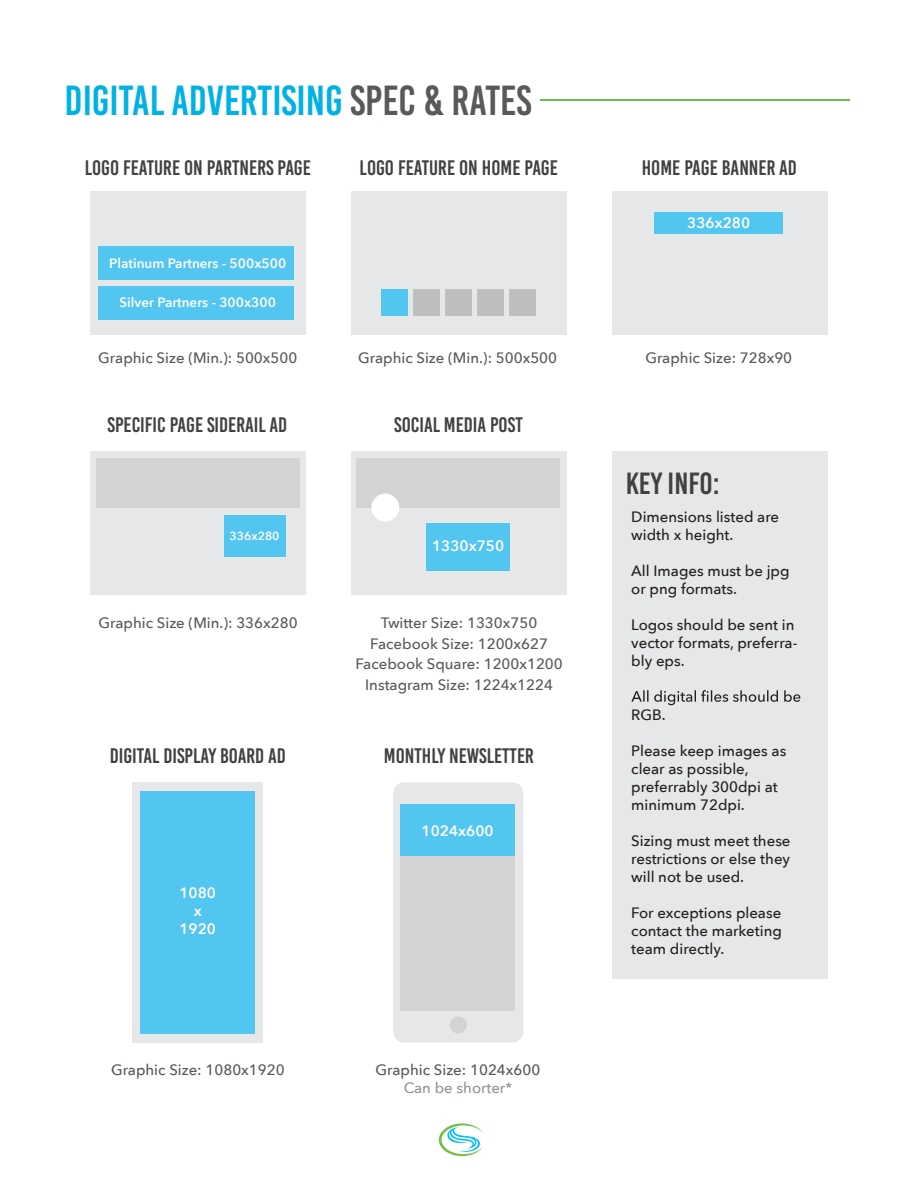
<style>
.page{position:relative;width:918px;height:1188px;background:#fff}
.page>*{position:absolute;margin:0;border:0;box-sizing:border-box;transform-origin:0 0}
.t1{font:42px "Bebas Kai";color:#00b2e2}
.t2{font:30.6px "Bebas Kai";color:#414042}
.t3{font:21px "Bebas Kai";color:#414042}
.t4{font:500 15px/18px "Avenir Next";color:#231f20}
.t5{font:500 15px/20.7px "Avenir Next";color:#58595b;text-align:center}
.t6{font:600 15px/18px "Avenir Next";color:#fff;text-align:center}
.t7{font:500 15px "Avenir Next";color:#939598}
.t8{font:600 13.5px "Avenir Next";color:#fff}
.t9{font:600 11.85px "Avenir Next";color:#fff}
.s1{color:#58595b}
</style>
<div class="page">
<svg style="left:439px;top:1123px;width:44px;height:33px"></svg>
<hr style="left:540px;top:99px;width:310px;height:2px;background:#6dbe4b">
<div style="left:90px;top:191px;width:216px;height:144px;background:#e6e7e8"></div>
<div style="left:98px;top:246px;width:195px;height:33px;background:#52c5f0"></div>
<div style="left:98px;top:286px;width:195px;height:33px;background:#52c5f0"></div>
<div style="left:351px;top:191px;width:216px;height:144px;background:#e6e7e8"></div>
<div style="left:381px;top:289px;width:27px;height:27px;background:#52c5f0"></div>
<div style="left:413px;top:289px;width:27px;height:27px;background:#bcbec0"></div>
<div style="left:445px;top:289px;width:27px;height:27px;background:#bcbec0"></div>
<div style="left:477px;top:289px;width:27px;height:27px;background:#bcbec0"></div>
<div style="left:509px;top:289px;width:27px;height:27px;background:#bcbec0"></div>
<div style="left:612px;top:191px;width:216px;height:144px;background:#e6e7e8"></div>
<div style="left:654px;top:212px;width:129px;height:22px;background:#52c5f0"></div>
<div style="left:133px;top:782px;width:130px;height:261px;background:#e6e7e8"></div>
<div style="left:140px;top:791px;width:115px;height:243px;background:#52c5f0"></div>
<div style="left:393px;top:782px;width:130px;height:261px;background:#e6e7e8;border-radius:11px"></div>
<div style="left:400px;top:805px;width:115px;height:206px;background:#d1d3d4"></div>
<div style="left:400px;top:805px;width:115px;height:51px;background:#52c5f0"></div>
<div style="left:351px;top:451px;width:216px;height:144px;background:#e6e7e8"></div>
<div style="left:427px;top:523px;width:83px;height:47px;background:#52c5f0"></div>
<div style="left:450px;top:1017px;width:17px;height:16px;background:#d1d3d4;border-radius:50%"></div>
<div style="left:356px;top:458px;width:204px;height:50px;background:#d1d3d4"></div>
<div style="left:371px;top:494px;width:28px;height:28px;background:#fff;border-radius:50%"></div>
<div style="left:90px;top:451px;width:216px;height:144px;background:#e6e7e8"></div>
<div style="left:224px;top:516px;width:61px;height:41px;background:#52c5f0"></div>
<div style="left:96px;top:458px;width:204px;height:50px;background:#d1d3d4"></div>
<div style="left:612px;top:451px;width:216px;height:528px;background:#e6e7e8"></div>
<svg style="left:631px;top:690px;width:169px;height:15px"></svg>
<h1 class="t1" style="left:65px;top:78px;width:468px">DIGITAL ADVERTISING <span class="s1">SPEC &amp; RATES</span></h1>
<h3 class="t3" style="left:85px;top:156px;width:228px">LOGO FEATURE ON PARTNERS PAGE</h3>
<h3 class="t3" style="left:360px;top:156px;width:200px">LOGO FEATURE ON HOME PAGE</h3>
<h3 class="t3" style="left:642px;top:156px;width:156px">HOME PAGE BANNER AD</h3>
<p class="t8" style="left:109px;top:252px;width:178px">Platinum Partners - 500x500</p>
<p class="t8" style="left:120px;top:291px;width:158px">Silver Partners - 300x300</p>
<p class="t5" style="left:98px;top:347px;width:201px">Graphic Size (Min.): 500x500</p>
<p class="t5" style="left:358px;top:347px;width:201px">Graphic Size (Min.): 500x500</p>
<h3 class="t3" style="left:108px;top:414px;width:181px">SPECIFIC PAGE SIDERAIL AD</h3>
<p class="t9" style="left:230px;top:526px;width:51px">336x280</p>
<p class="t5" style="left:99px;top:612px;width:201px">Graphic Size (Min.): 336x280</p>
<h3 class="t3" style="left:394px;top:414px;width:130px">SOCIAL MEDIA POST</h3>
<p class="t6" style="left:432px;top:536px;width:74px">1330x750</p>
<p class="t5" style="left:355px;top:612px;width:209px">Twitter Size: 1330x750<br>Facebook Size: 1200x627<br>Facebook Square: 1200x1200<br>Instagram Size: 1224x1224</p>
<h3 class="t3" style="left:110px;top:745px;width:178px">DIGITAL DISPLAY BOARD AD</h3>
<h3 class="t3" style="left:384px;top:745px;width:151px">MONTHLY NEWSLETTER</h3>
<p class="t6" style="left:179px;top:884px;width:38px">1080 x<br>1920</p>
<p class="t5" style="left:111px;top:1059px;width:175px">Graphic Size: 1080x1920</p>
<p class="t6" style="left:422px;top:821px;width:74px">1024x600</p>
<p class="t5" style="left:376px;top:1059px;width:166px">Graphic Size: 1024x600</p>
<p class="t7" style="left:404px;top:1075px;width:110px">Can be shorter*</p>
<p class="t6" style="left:687px;top:214px;width:64px">336x280</p>
<p class="t5" style="left:645px;top:347px;width:148px">Graphic Size: 728x90</p>
<h2 class="t2" style="left:626px;top:467px;width:95px">KEY INFO:</h2>
<p class="t4" style="left:631px;top:507px;width:149px">Dimensions listed are width x height.</p>
<p class="t4" style="left:631px;top:561px;width:160px">All Images must be jpg or png formats.</p>
<p class="t4" style="left:631px;top:615px;width:168px">Logos should be sent in vector formats, preferra&shy;bly eps.</p>
<p class="t4" style="left:631px;top:705px;width:36px">RGB.</p>
<p class="t4" style="left:631px;top:741px;width:157px">Please keep images as clear as possible, preferrably 300dpi at minimum 72dpi.</p>
<p class="t4" style="left:631px;top:831px;width:161px;text-align:justify">Sizing must meet these restrictions or else they will not be used.</p>
<p class="t4" style="left:631px;top:903px;width:152px;text-align:justify">For exceptions please contact the marketing team directly.</p>
</div>
